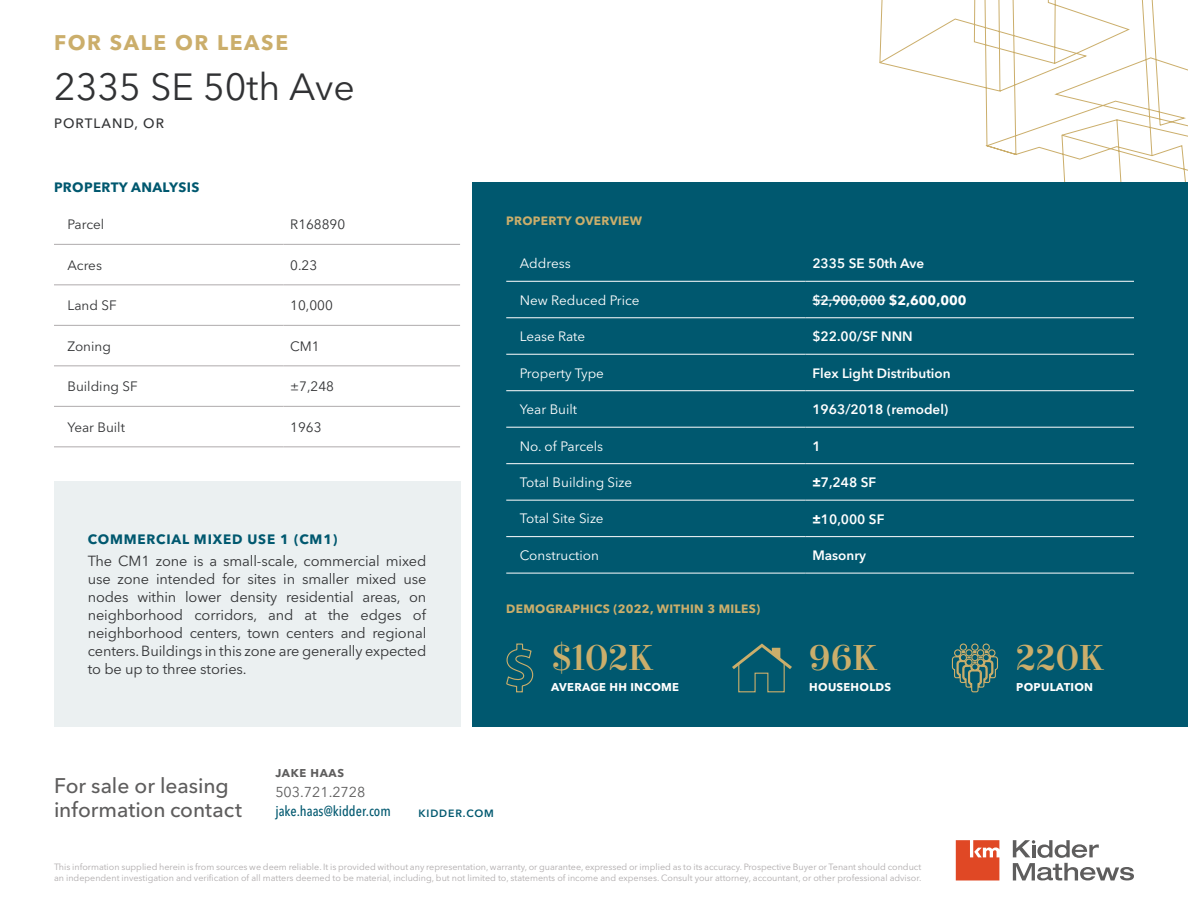
<style>
.page{position:relative;width:1188px;height:918px;background:#fff}
.page>*{position:absolute;margin:0;border:0;box-sizing:border-box;transform-origin:0 0}
.Property_Name_-_Charcoal{font:37.5px "Avenir Next LT Pro";color:#313234}
.Stat_Data_-_Gold{font:500 36px "Mort Modern 09";letter-spacing:-.01em;color:#cbae6b}
.Title_Case_Title_-_Ash{font:500 21px/24px "Avenir Next LT Pro";letter-spacing:-.005em;color:#5e5d5d}
.For_Lease___Sale__After_Pages__-_Gold{font:700 21px "Avenir Next LT Pro";letter-spacing:.08em;color:#cbae6b}
.Table_Input{font:14.55px/18px "Avenir Next LT Pro";letter-spacing:-.01em;color:#313234;text-align:justify}
.Contact_Info_-_White{font:500 condensed 14.25px "Avenir Next LT Pro";color:#00586f}
.Contact_Info_-_Ash{font:14.25px "Avenir Next LT Pro";color:#5e5d5d}
.Table_Input_Emphasis_-_White{font:600 13.5px "Avenir Next LT Pro";color:#fff}
.Table_Input_-_White{font:13.5px "Avenir Next LT Pro";color:#fff}
.Table_Input-2{font:13.5px "Avenir Next LT Pro";color:#313234}
.Table_Input-3{font:700 13.5px "Avenir Next LT Pro";letter-spacing:.06em;color:#00586f}
.Table_Title_-_Midnight_Blue{font:700 13.5px "Avenir Next LT Pro";letter-spacing:.025em;color:#00586f}
.Property_Address_-_Charcoal{font:500 13.5px "Avenir Next LT Pro";letter-spacing:.08em;color:#313234}
.Table_Title_-_Prop_Overview_-_Gold{font:700 12px "Avenir Next LT Pro";letter-spacing:.025em;color:#cbae6b}
.Stat_Label{font:700 11.25px "Avenir Next LT Pro";letter-spacing:.025em;color:#fff}
.Contact_Info_-_Ash-2{font:700 11.25px "Avenir Next LT Pro";letter-spacing:.06em;color:#5e5d5d}
.KM_URL{font:600 10.5px "Avenir Next LT Pro";letter-spacing:.08em;color:#00586f}
.t1{font:9px/10.8px "Avenir Next LT Pro";color:#afabac}
.s1{font-weight:700}
.s2{font-family:"Realist Wide";font-weight:800}
</style>
<div class="page">
<svg style="left:1013px;top:840px;width:121px;height:41px"></svg>
<svg style="left:956px;top:840px;width:43px;height:41px;background:#e35f40"></svg>
<svg style="left:879px;top:0;width:309px;height:182px"></svg>
<hr style="left:54px;top:244px;width:230px;height:1px;background:#afabac">
<hr style="left:284px;top:244px;width:176px;height:1px;background:#afabac">
<hr style="left:54px;top:284px;width:230px;height:1px;background:#afabac">
<hr style="left:284px;top:284px;width:176px;height:1px;background:#afabac">
<hr style="left:54px;top:325px;width:230px;height:1px;background:#afabac">
<hr style="left:284px;top:325px;width:176px;height:1px;background:#afabac">
<hr style="left:54px;top:365px;width:230px;height:1px;background:#afabac">
<hr style="left:284px;top:365px;width:176px;height:1px;background:#afabac">
<hr style="left:54px;top:406px;width:230px;height:1px;background:#afabac">
<hr style="left:284px;top:406px;width:176px;height:1px;background:#afabac">
<hr style="left:54px;top:446px;width:230px;height:1px;background:#afabac">
<hr style="left:284px;top:446px;width:176px;height:1px;background:#afabac">
<div style="left:54px;top:481px;width:406px;height:246px;background:#ebf0f1"></div>
<div style="left:472px;top:182px;width:716px;height:545px;background:#00586f"></div>
<hr style="left:506px;top:281px;width:300px;height:1px;background:#fff">
<hr style="left:806px;top:281px;width:328px;height:1px;background:#fff">
<hr style="left:506px;top:317px;width:300px;height:1px;background:#fff">
<hr style="left:806px;top:317px;width:328px;height:1px;background:#fff">
<hr style="left:506px;top:354px;width:300px;height:1px;background:#fff">
<hr style="left:806px;top:354px;width:328px;height:1px;background:#fff">
<hr style="left:506px;top:390px;width:300px;height:1px;background:#fff">
<hr style="left:806px;top:390px;width:328px;height:1px;background:#fff">
<hr style="left:506px;top:427px;width:300px;height:1px;background:#fff">
<hr style="left:806px;top:427px;width:328px;height:1px;background:#fff">
<hr style="left:506px;top:463px;width:300px;height:1px;background:#fff">
<hr style="left:806px;top:463px;width:328px;height:1px;background:#fff">
<hr style="left:506px;top:500px;width:300px;height:1px;background:#fff">
<hr style="left:806px;top:500px;width:328px;height:1px;background:#fff">
<hr style="left:506px;top:536px;width:300px;height:1px;background:#fff">
<hr style="left:806px;top:536px;width:328px;height:1px;background:#fff">
<hr style="left:506px;top:573px;width:300px;height:1px;background:#fff">
<hr style="left:806px;top:573px;width:328px;height:1px;background:#fff">
<hr style="left:812px;top:300px;width:73px;height:1px;background:#fff">
<svg style="left:506px;top:643px;width:28px;height:50px"></svg>
<svg style="left:732px;top:644px;width:60px;height:49px"></svg>
<svg style="left:951px;top:643px;width:47px;height:50px"></svg>
<p class="For_Lease___Sale__After_Pages__-_Gold" style="left:54px;top:30px;width:236px">FOR SALE OR LEASE</p>
<p class="Property_Name_-_Charcoal" style="left:54px;top:64px;width:302px">2335 SE 50th Ave</p>
<p class="Property_Address_-_Charcoal" style="left:54px;top:115px;width:111px">PORTLAND, OR</p>
<p class="Table_Title_-_Midnight_Blue" style="left:54px;top:179px;width:147px">PROPERTY ANALYSIS</p>
<p class="Table_Input-2" style="left:68px;top:216px;width:38px">Parcel</p>
<p class="Table_Input-2" style="left:290px;top:216px;width:57px">R168890</p>
<p class="Table_Input-2" style="left:68px;top:257px;width:36px">Acres</p>
<p class="Table_Input-2" style="left:290px;top:257px;width:28px">0.23</p>
<p class="Table_Input-2" style="left:68px;top:297px;width:51px">Land SF</p>
<p class="Table_Input-2" style="left:290px;top:297px;width:44px">10,000</p>
<p class="Table_Input-2" style="left:68px;top:338px;width:45px">Zoning</p>
<p class="Table_Input-2" style="left:290px;top:338px;width:31px">CM1</p>
<p class="Table_Input-2" style="left:68px;top:378px;width:72px">Building SF</p>
<p class="Table_Input-2" style="left:290px;top:378px;width:45px">±7,248</p>
<p class="Table_Input-2" style="left:68px;top:419px;width:59px">Year Built</p>
<p class="Table_Input-2" style="left:290px;top:419px;width:33px">1963</p>
<p class="Table_Input-3" style="left:88px;top:531px;width:251px">COMMERCIAL MIXED USE 1 (CM1)</p>
<p class="Table_Input" style="left:88px;top:552px;width:340px">The CM1 zone is a small-scale, commercial mixed use zone intended for sites in smaller mixed use nodes within lower density residential areas, on neighborhood corridors, and at the edges of neighborhood centers, town centers and regional centers. Buildings in this zone are generally expected to be up to three stories.</p>
<p class="Table_Title_-_Prop_Overview_-_Gold" style="left:506px;top:214px;width:137px">PROPERTY OVERVIEW</p>
<p class="Table_Input_-_White" style="left:520px;top:255px;width:52px">Address</p>
<p class="Table_Input_Emphasis_-_White" style="left:812px;top:255px;width:113px">2335 SE 50th Ave</p>
<p class="Table_Input_-_White" style="left:520px;top:292px;width:121px">New Reduced Price</p>
<p class="Table_Input_Emphasis_-_White" style="left:812px;top:292px;width:156px">$2,900,000 <span class="s1">$2,600,000</span></p>
<p class="Table_Input_-_White" style="left:520px;top:328px;width:67px">Lease Rate</p>
<p class="Table_Input_Emphasis_-_White" style="left:812px;top:328px;width:102px">$22.00/SF NNN</p>
<p class="Table_Input_-_White" style="left:520px;top:365px;width:86px">Property Type</p>
<p class="Table_Input_Emphasis_-_White" style="left:812px;top:365px;width:140px">Flex Light Distribution</p>
<p class="Table_Input_-_White" style="left:520px;top:401px;width:59px">Year Built</p>
<p class="Table_Input_Emphasis_-_White" style="left:812px;top:401px;width:138px">1963/2018 (remodel)</p>
<p class="Table_Input_-_White" style="left:520px;top:438px;width:85px">No. of Parcels</p>
<p class="Table_Input_Emphasis_-_White" style="left:812px;top:438px;width:10px">1</p>
<p class="Table_Input_-_White" style="left:520px;top:474px;width:114px">Total Building Size</p>
<p class="Table_Input_Emphasis_-_White" style="left:812px;top:474px;width:65px"><span class="s2">±</span>7,248 SF</p>
<p class="Table_Input_-_White" style="left:520px;top:511px;width:85px">Total Site Size</p>
<p class="Table_Input_Emphasis_-_White" style="left:812px;top:511px;width:73px"><span class="s2">±</span>10,000 SF</p>
<p class="Table_Input_-_White" style="left:520px;top:547px;width:81px">Construction</p>
<p class="Table_Input_Emphasis_-_White" style="left:812px;top:547px;width:55px">Masonry</p>
<p class="Table_Title_-_Prop_Overview_-_Gold" style="left:506px;top:601px;width:256px">DEMOGRAPHICS (2022, WITHIN 3 MILES)</p>
<p class="Stat_Data_-_Gold" style="left:551px;top:635px;width:103px">$102K</p>
<p class="Stat_Label" style="left:551px;top:681px;width:129px">AVERAGE HH INCOME</p>
<p class="Stat_Data_-_Gold" style="left:809px;top:635px;width:69px">96K</p>
<p class="Stat_Label" style="left:809px;top:681px;width:83px">HOUSEHOLDS</p>
<p class="Title_Case_Title_-_Ash" style="left:54px;top:773px;width:189px">For sale or leasing information contact</p>
<p class="Contact_Info_-_Ash-2" style="left:275px;top:766px;width:70px">JAKE HAAS</p>
<p class="Contact_Info_-_Ash" style="left:275px;top:783px;width:92px">503.721.2728</p>
<p class="Contact_Info_-_White" style="left:275px;top:803px;width:117px">jake.haas@kidder.com</p>
<p class="KM_URL" style="left:418px;top:807px;width:77px">KIDDER.COM</p>
<p class="t1" style="left:54px;top:861px;width:869px">This information supplied herein is from sources we deem reliable. It is provided without any representation, warranty, or guarantee, expressed or implied as to its accuracy. Prospective Buyer or Tenant should conduct an independent investigation and verification of all matters deemed to be material, including, but not limited to, statements of income and expenses. Consult your attorney, accountant, or other professional advisor.</p>
<p class="Stat_Data_-_Gold" style="left:1016px;top:635px;width:89px">220K</p>
<p class="Stat_Label" style="left:1016px;top:681px;width:78px">POPULATION</p>
</div>
